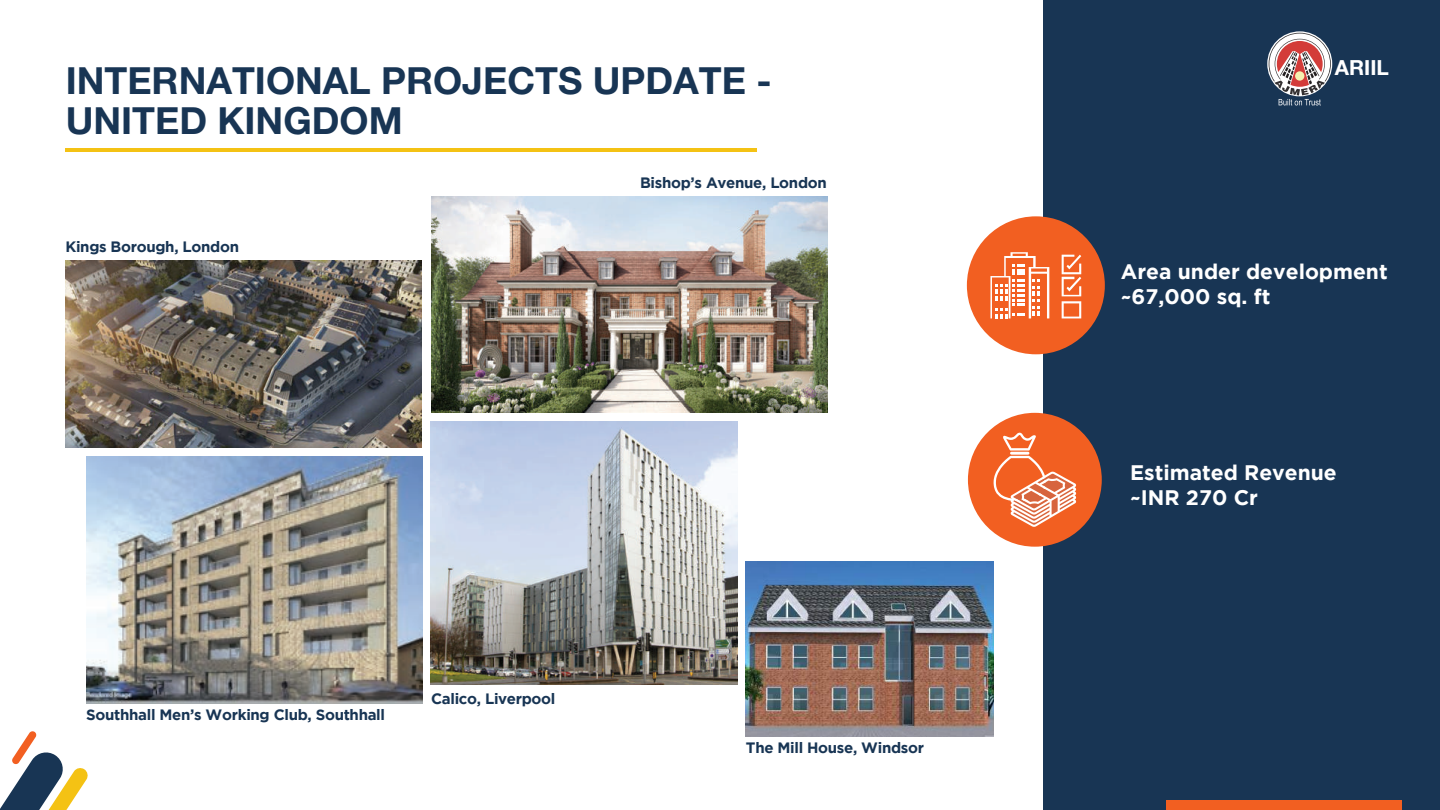
<style>
.page{position:relative;width:1440px;height:810px;background:#fff}
.page>*{position:absolute;margin:0;border:0;box-sizing:border-box;transform-origin:0 0}
.t1{font:700 37.5px/40.2px "Helvetica Neue LT Pro";color:#183554}
.t2{font:700 21px/25.2px "Gotham";color:#fff}
.t3{font:700 20.85px "Helvetica Neue LT Pro";color:#fff}
.t4{font:700 15px "Gotham";letter-spacing:-.02em;color:#183554}
</style>
<div class="page">
<div style="left:1043px;top:0;width:396px;height:810px;background:#183554"></div>
<div style="left:1166px;top:801px;width:235px;height:9px;background:#f25f21"></div>
<hr style="left:65px;top:148px;width:692px;height:4px;background:#f4c214">
<svg style="left:0;top:731px;width:88px;height:79px"></svg>
<img style="left:86px;top:456px;width:336px;height:248px">
<img style="left:431px;top:422px;width:306px;height:262px">
<img style="left:431px;top:197px;width:397px;height:216px">
<img style="left:746px;top:561px;width:247px;height:176px">
<img style="left:65px;top:261px;width:357px;height:187px">
<div style="left:968px;top:413px;width:134px;height:134px;background:#f25f21;border-radius:50%"></div>
<svg style="left:994px;top:432px;width:82px;height:95px"></svg>
<div style="left:967px;top:216px;width:138px;height:138px;background:#f25f21;border-radius:50%"></div>
<svg style="left:990px;top:252px;width:59px;height:66px"></svg>
<svg style="left:1062px;top:255px;width:19px;height:63px"></svg>
<svg style="left:1269px;top:33px;width:62px;height:72px"></svg>
<div style="left:1295px;top:71px;width:9px;height:10px;background:#f5f1b0;border-radius:50%"></div>
<h1 class="t1" style="left:66px;top:59px;width:707px">INTERNATIONAL PROJECTS UPDATE -<br>UNITED KINGDOM</h1>
<p class="t4" style="left:65px;top:238px;width:175px">Kings Borough, London</p>
<p class="t4" style="left:640px;top:174px;width:188px">Bishop’s Avenue, London</p>
<p class="t4" style="left:86px;top:706px;width:300px">Southhall Men’s Working Club, Southhall</p>
<p class="t4" style="left:431px;top:690px;width:126px">Calico, Liverpool</p>
<p class="t4" style="left:746px;top:739px;width:180px">The Mill House, Windsor</p>
<h3 class="t3" style="left:1335px;top:54px;width:56px">ARIIL</h3>
<h2 class="t2" style="left:1121px;top:258px;width:268px">Area under development ~67,000 sq. ft</h2>
<h2 class="t2" style="left:1130px;top:459px;width:208px">Estimated Revenue ~INR 270 Cr</h2>
</div>
